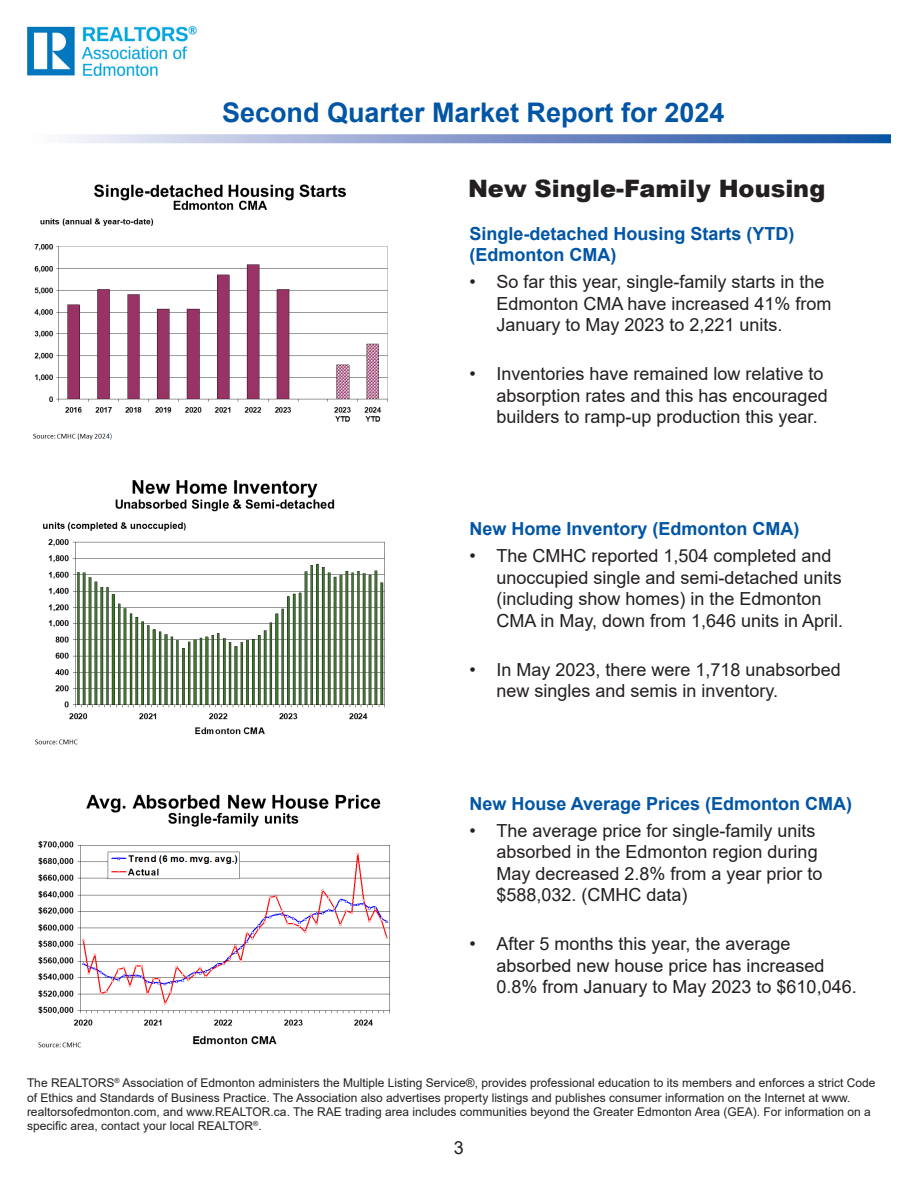
<style>
.page{position:relative;width:918px;height:1188px;background:#fff}
.page>*{position:absolute;margin:0;border:0;box-sizing:border-box;transform-origin:0 0}
.t1{font:700 27px "Arial";color:#0155a5}
.t2{font:900 24px "Arial";color:#231f20}
.t3{font:18px/21.6px "Arial";color:#231f20}
.t4{font:700 18px/21.6px "Arial";color:#0155a5}
.t5{font:12px/14.4px "Arial";color:#231f20}
</style>
<div class="page">
<img style="left:33px;top:184px;width:355px;height:256px">
<img style="left:38px;top:794px;width:352px;height:254px">
<img style="left:27px;top:27px;width:169px;height:49px">
<svg style="left:68px;top:134px;width:823px;height:9px;background:#869ecd"></svg>
<img style="left:35px;top:480px;width:350px;height:265px">
<p class="t1" style="left:222px;top:93px;width:504px">Second Quarter Market Report for 2024</p>
<p class="t2" style="left:468px;top:171px;width:359px">New Single-Family Housing</p>
<p class="t4" style="left:470px;top:223px;width:327px">Single-detached Housing Starts (YTD) (Edmonton CMA)</p>
<p class="t3" style="left:497px;top:271px;width:337px;text-indent:-27px">• So far this year, single-family starts in the<br>Edmonton CMA have increased 41% from<br>January to May 2023 to 2,221 units.</p>
<p class="t3" style="left:497px;top:363px;width:333px;text-indent:-27px">• Inventories have remained low relative to absorption rates and this has encouraged builders to ramp-up production this year.</p>
<p class="t4" style="left:470px;top:518px;width:332px">New Home Inventory (Edmonton CMA)</p>
<p class="t3" style="left:497px;top:545px;width:348px;text-indent:-27px">• The CMHC reported 1,504 completed and unoccupied single and semi-detached units (including show homes) in the Edmonton CMA in May, down from 1,646 units in April.</p>
<p class="t3" style="left:497px;top:658px;width:346px;text-indent:-27px">• In May 2023, there were 1,718 unabsorbed new singles and semis in inventory.</p>
<p class="t4" style="left:470px;top:793px;width:384px">New House Average Prices (Edmonton CMA)</p>
<p class="t3" style="left:497px;top:819px;width:328px;text-indent:-27px">• The average price for single-family units absorbed in the Edmonton region during May decreased 2.8% from a year prior to $588,032. (CMHC data)</p>
<p class="t3" style="left:497px;top:933px;width:362px;text-indent:-27px">• After 5 months this year, the average absorbed new house price has increased<br>0.8% from January to May 2023 to $610,046.</p>
<p class="t5" style="left:27px;top:1076px;width:850px">The REALTORS<sup>®</sup> Association of Edmonton administers the Multiple Listing Service®, provides professional education to its members and enforces a strict Code of Ethics and Standards of Business Practice. The Association also advertises property listings and publishes consumer information on the Internet at www. realtorsofedmonton.com, and www.REALTOR.ca. The RAE trading area includes communities beyond the Greater Edmonton Area (GEA). For information on a specific area, contact your local REALTOR<sup>®</sup>.</p>
<p class="t3" style="left:454px;top:1136px;width:12px">3</p>
</div>
